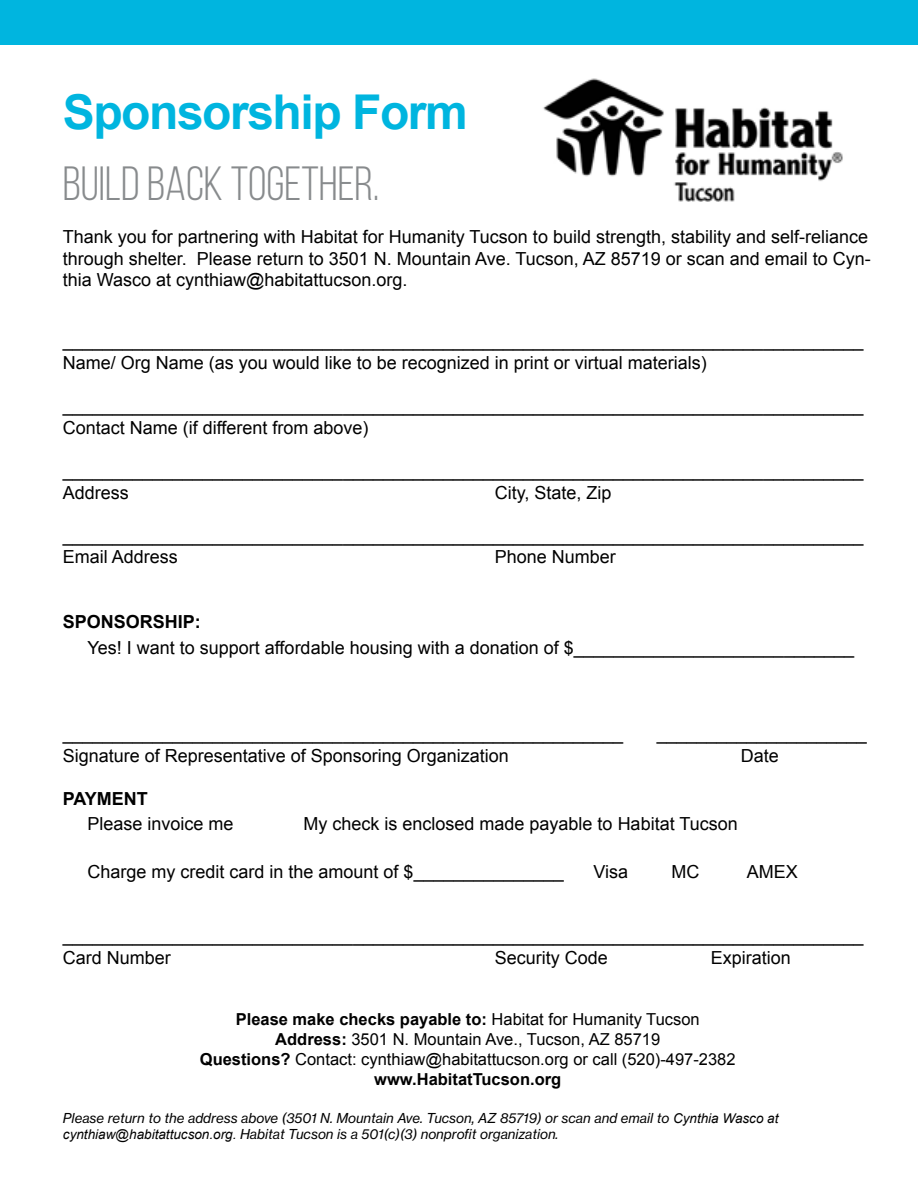
<style>
.page{position:relative;width:918px;height:1188px;background:#fff}
.page>*{position:absolute;margin:0;border:0;box-sizing:border-box;transform-origin:0 0}
.t1{font:48px "Bebas Neue";color:#888b8d}
.t2{font:700 48px "Arial";letter-spacing:-.03em;color:#00b5df}
.t3{font:18px/21.6px "Arial";color:#000}
.t4{font:700 18px "Arial";color:#000}
.t5{font:16.5px/19.8px "Arial";color:#000;text-align:center}
.t6{font:13.5px/16.2px "N Haas Grotesk TX Pro 56 It";color:#000}
.s1{font-weight:700}
.s2{font-family:"Arial";font-style:italic}
</style>
<div class="page">
<div style="left:0;top:0;width:918px;height:44px;background:#00b5df"></div>
<img style="left:543px;top:78px;width:300px;height:124px">
<h1 class="t2" style="left:63px;top:80px;width:407px">Sponsorship Form</h1>
<h1 class="t1" style="left:63px;top:158px;width:318px">BUILD BACK TOGETHER.</h1>
<p class="t3" style="left:63px;top:226px;width:810px">Thank you for partnering with Habitat for Humanity Tucson to build strength, stability and self-reliance through shelter. Please return to 3501 N. Mountain Ave. Tucson, AZ 85719 or scan and email to Cyn&shy;thia Wasco at cynthiaw@habitattucson.org.</p>
<p class="t3" style="left:63px;top:331px;width:802px">________________________________________________________________________________<br>Name/ Org Name (as you would like to be recognized in print or virtual materials)</p>
<p class="t3" style="left:63px;top:395px;width:802px">________________________________________________________________________________<br>Contact Name (if different from above)</p>
<p class="t3" style="left:63px;top:460px;width:802px">________________________________________________________________________________<br>Address</p>
<p class="t3" style="left:495px;top:482px;width:118px">City, State, Zip</p>
<p class="t3" style="left:63px;top:525px;width:802px">________________________________________________________________________________<br>Email Address</p>
<p class="t3" style="left:495px;top:547px;width:123px">Phone Number</p>
<p class="t4" style="left:63px;top:610px;width:140px">SPONSORSHIP:</p>
<p class="t3" style="left:88px;top:637px;width:768px">Yes! I want to support affordable housing with a donation of $____________________________</p>
<p class="t3" style="left:63px;top:723px;width:562px">________________________________________________________</p>
<p class="t3" style="left:657px;top:723px;width:212px">_____________________</p>
<p class="t3" style="left:63px;top:745px;width:448px">Signature of Representative of Sponsoring Organization</p>
<p class="t3" style="left:741px;top:745px;width:40px">Date</p>
<p class="t4" style="left:63px;top:787px;width:87px">PAYMENT</p>
<p class="t3" style="left:88px;top:814px;width:148px">Please invoice me</p>
<p class="t3" style="left:304px;top:814px;width:436px">My check is enclosed made payable to Habitat Tucson</p>
<p class="t3" style="left:88px;top:861px;width:478px">Charge my credit card in the amount of $_______________</p>
<p class="t3" style="left:594px;top:861px;width:36px">Visa</p>
<p class="t3" style="left:672px;top:861px;width:29px">MC</p>
<p class="t3" style="left:747px;top:861px;width:53px">AMEX</p>
<p class="t3" style="left:63px;top:925px;width:802px">________________________________________________________________________________<br>Card Number</p>
<p class="t3" style="left:495px;top:947px;width:115px">Security Code</p>
<p class="t3" style="left:711px;top:947px;width:82px">Expiration</p>
<p class="t5" style="left:200px;top:1010px;width:537px"><span class="s1">Please make checks payable to:</span> Habitat for Humanity Tucson <span class="s1">Address:</span> 3501 N. Mountain Ave., Tucson, AZ 85719<br><span class="s1">Questions?</span> Contact: cynthiaw@habitattucson.org or call (520)-497-2382 <span class="s1">www.HabitatTucson.org</span></p>
<p class="t6" style="left:63px;top:1110px;width:717px">Please return to the address above (3501 N. Mountain Ave. Tucson, AZ 85719) or scan and email to <span class="s2">Cynthia Wasco at cynthiaw@habitattucson.org.</span> Habitat Tucson is a 501(c)(3) nonprofit organization.</p>
</div>
